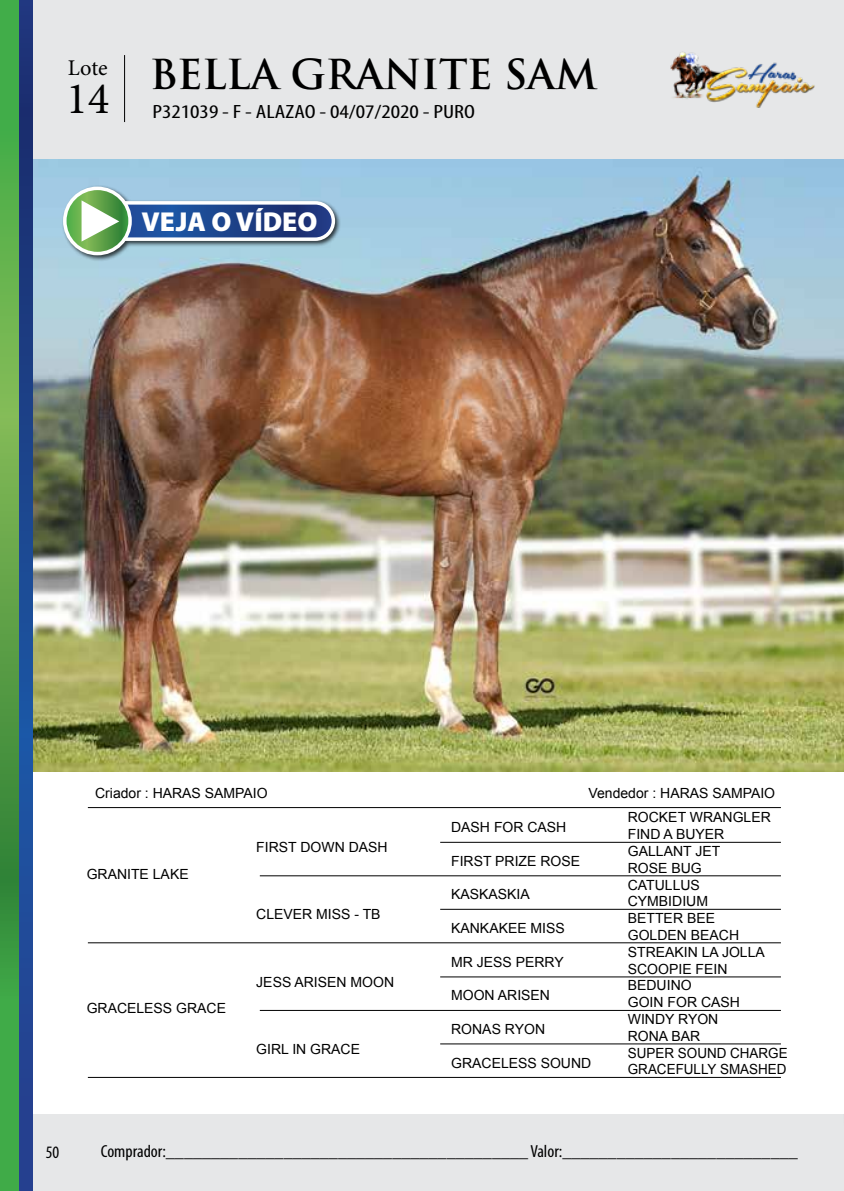
<style>
.page{position:relative;width:844px;height:1191px;background:#fff}
.page>*{position:absolute;margin:0;border:0;box-sizing:border-box;transform-origin:0 0}
.t1{font:44.98px "Minion Pro";color:#000}
.t2{font:700 40.25px "Trajan Pro";letter-spacing:-.01em;color:#000}
.t3{font:900 27.47px "Myriad Pro";color:#fff}
.t4{font:22.4px "Minion Pro";color:#000}
.t5{font:condensed 19.25px "Myriad Pro";color:#000;scale:1.27 1}
.t6{font:condensed 17.5px "Myriad Pro";color:#000}
.t7{font:14px/16.8px "Arial";color:#000}
</style>
<div class="page">
<div style="left:33px;top:0;width:810px;height:160px;background:#e6e7e8"></div>
<div style="left:0;top:1114px;width:843px;height:77px;background:#e6e7e8"></div>
<hr style="left:88px;top:807px;width:692px;height:1px;background:#000">
<hr style="left:88px;top:942px;width:692px;height:1px;background:#000">
<hr style="left:260px;top:875px;width:520px;height:1px;background:#000">
<hr style="left:260px;top:1010px;width:520px;height:1px;background:#000">
<hr style="left:440px;top:842px;width:340px;height:1px;background:#000">
<hr style="left:440px;top:909px;width:340px;height:1px;background:#000">
<hr style="left:440px;top:976px;width:340px;height:1px;background:#000">
<hr style="left:440px;top:1043px;width:340px;height:1px;background:#000">
<hr style="left:88px;top:1077px;width:692px;height:1px;background:#000">
<svg style="left:843px;top:1114px;width:1px;height:77px"></svg>
<img style="left:33px;top:160px;width:810px;height:611px">
<hr style="left:124px;top:55px;width:1px;height:67px;background:#000">
<svg style="left:18px;top:0;width:15px;height:1191px;background:#214988"></svg>
<svg style="left:0;top:0;width:18px;height:1191px;background:#52a648"></svg>
<img style="left:663px;top:49px;width:156px;height:59px">
<div style="left:61px;top:185px;width:280px;height:77px;background:#000;opacity:.75"></div>
<svg style="left:98px;top:203px;width:235px;height:36px;background:#1d438b"></svg>
<div style="left:96px;top:201px;width:239px;height:40px;border:4px solid #fff;border-radius:18px"></div>
<svg style="left:65px;top:188px;width:65px;height:65px;background:#6caf5c"></svg>
<div style="left:63px;top:187px;width:69px;height:68px;border:4px solid #fff;border-radius:50%"></div>
<svg style="left:81px;top:200px;width:38px;height:41px"></svg>
<h3 class="t4" style="left:68px;top:53px;width:41px">Lote</h3>
<h1 class="t1" style="left:66px;top:68px;width:45px">14</h1>
<h2 class="t2" style="left:150px;top:50px;width:449px">BELLA GRANITE SAM</h2>
<h3 class="t5" style="left:152px;top:100px;width:255px">P321039 - F - ALAZAO - 04/07/2020 - PURO</h3>
<h3 class="t3" style="left:141px;top:203px;width:177px">VEJA O VÍDEO</h3>
<p class="t7" style="left:95px;top:784px;width:174px">Criador : HARAS SAMPAIO</p>
<p class="t7" style="left:588px;top:784px;width:188px">Vendedor : HARAS SAMPAIO</p>
<p class="t7" style="left:87px;top:865px;width:103px">GRANITE LAKE</p>
<p class="t7" style="left:87px;top:1000px;width:141px">GRACELESS GRACE</p>
<p class="t7" style="left:256px;top:839px;width:133px">FIRST DOWN DASH</p>
<p class="t7" style="left:256px;top:906px;width:126px">CLEVER MISS - TB</p>
<p class="t7" style="left:256px;top:973px;width:139px">JESS ARISEN MOON</p>
<p class="t7" style="left:256px;top:1040px;width:105px">GIRL IN GRACE</p>
<p class="t7" style="left:451px;top:819px;width:117px">DASH FOR CASH</p>
<p class="t7" style="left:451px;top:852px;width:130px">FIRST PRIZE ROSE</p>
<p class="t7" style="left:451px;top:886px;width:80px">KASKASKIA</p>
<p class="t7" style="left:451px;top:920px;width:115px">KANKAKEE MISS</p>
<p class="t7" style="left:451px;top:953px;width:114px">MR JESS PERRY</p>
<p class="t7" style="left:451px;top:987px;width:100px">MOON ARISEN</p>
<p class="t7" style="left:451px;top:1020px;width:95px">RONAS RYON</p>
<p class="t7" style="left:451px;top:1054px;width:142px">GRACELESS SOUND</p>
<p class="t7" style="left:627px;top:809px;width:161px">ROCKET WRANGLER<br>FIND A BUYER<br>GALLANT JET<br>ROSE BUG<br>CATULLUS<br>CYMBIDIUM<br>BETTER BEE<br>GOLDEN BEACH<br>STREAKIN LA JOLLA<br>SCOOPIE FEIN<br>BEDUINO<br>GOIN FOR CASH<br>WINDY RYON<br>RONA BAR<br>SUPER SOUND CHARGE<br>GRACEFULLY SMASHED</p>
<p class="t6" style="left:46px;top:1141px;width:15px">50</p>
<p class="t6" style="left:101px;top:1140px;width:698px">Comprador:________________________________________ Valor:__________________________</p>
</div>
